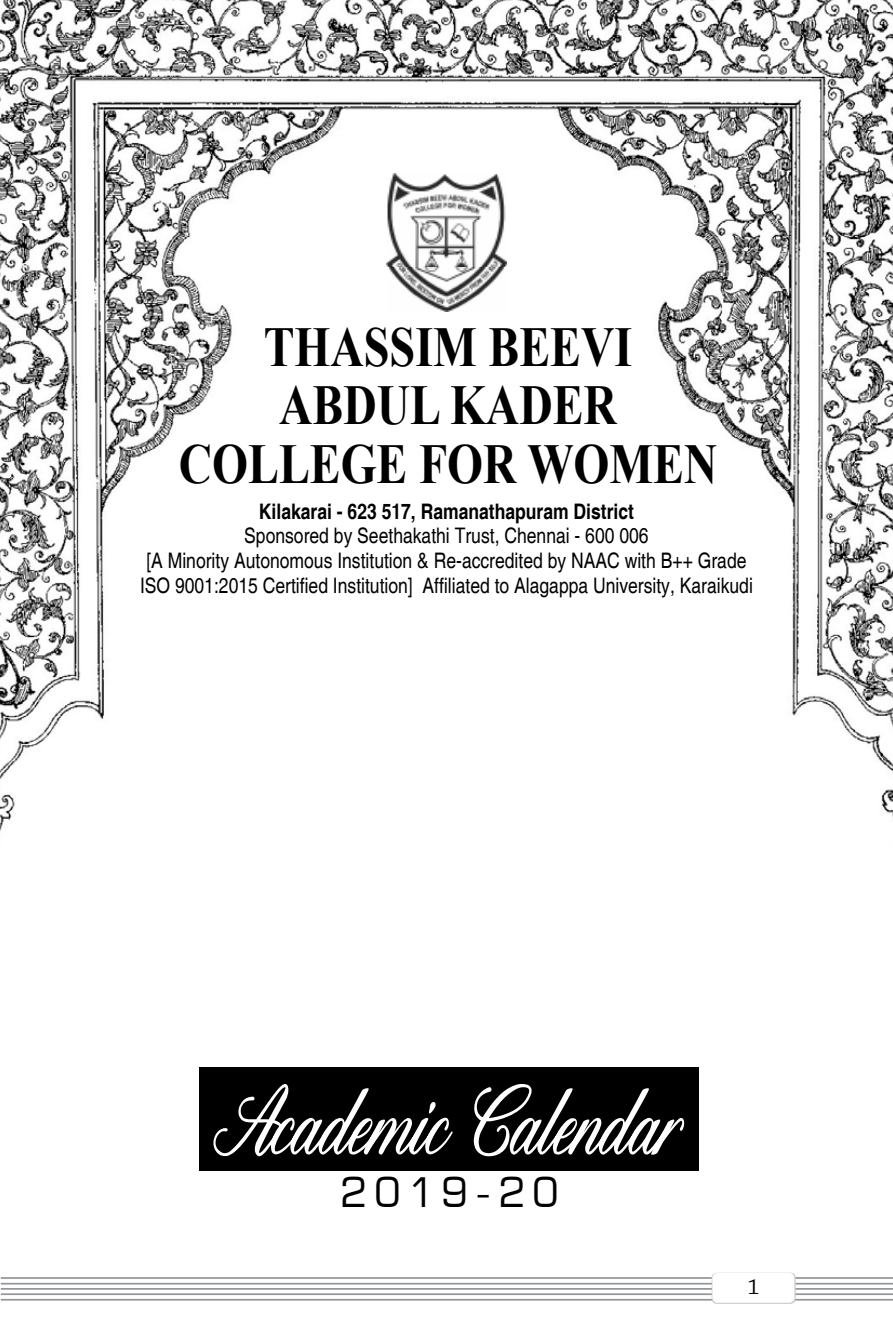
<style>
.page{position:relative;width:893px;height:1340px;background:#fff}
.page>*{position:absolute;margin:0;border:0;box-sizing:border-box;transform-origin:0 0}
.t1{font:700 56.25px/58.5px "Times New Roman";color:#000;text-align:center;scale:.82 1}
.t2{font:40.5px "Square 721 BT";letter-spacing:.16em;color:#000}
.t3{font:22.5px "Chaparral Pro";color:#000}
.t4{font:condensed 21.38px/24.8px "Helvetica";color:#000;text-align:center}
.t5{font:700 condensed 21.38px "Helvetica";color:#000}
</style>
<div class="page">
<hr style="left:1px;top:1277px;width:892px;height:1px;background:#939598">
<hr style="left:1px;top:1282px;width:892px;height:2px;background:#939598">
<hr style="left:1px;top:1287px;width:892px;height:2px;background:#939598">
<hr style="left:1px;top:1293px;width:892px;height:1px;background:#939598">
<hr style="left:1px;top:1298px;width:892px;height:2px;background:#939598">
<svg style="left:712px;top:1272px;width:84px;height:31px"></svg>
<div style="left:712px;top:1272px;width:82px;height:30px;background:#fff;border-radius:5px"></div>
<img style="left:0;top:0;width:893px;height:831px">
<img style="left:387px;top:174px;width:119px;height:137px">
<div style="left:199px;top:1067px;width:500px;height:103px;background:#000"></div>
<svg style="left:213px;top:1084px;width:471px;height:72px"></svg>
<h1 class="t1" style="left:179px;top:316px;width:658px">THASSIM BEEVI<br>ABDUL KADER<br>COLLEGE FOR WOMEN</h1>
<p class="t5" style="left:259px;top:498px;width:377px">Kilakarai - 623 517, Ramanathapuram District</p>
<p class="t4" style="left:140px;top:523px;width:614px">Sponsored by Seethakathi Trust, Chennai - 600 006<br>[A Minority Autonomous Institution &amp; Re-accredited by NAAC with B++ Grade<br>ISO 9001:2015 Certified Institution] Affiliated to Alagappa University, Karaikudi</p>
<h2 class="t2" style="left:340px;top:1166px;width:221px">2019-20</h2>
<p class="t3" style="left:748px;top:1274px;width:13px">1</p>
</div>
